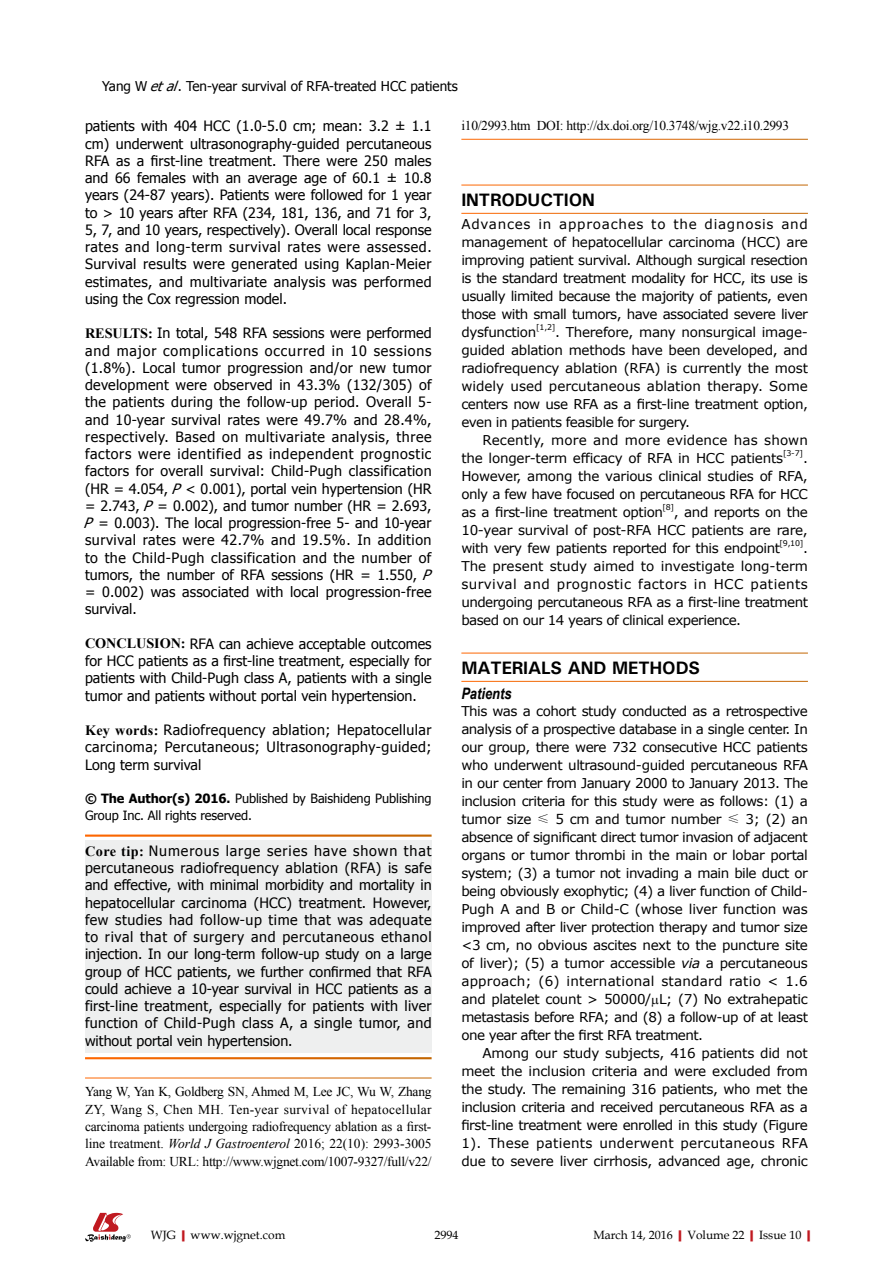
<style>
.page{position:relative;width:893px;height:1263px;background:#fff}
.page>*{position:absolute;margin:0;border:0;box-sizing:border-box;transform-origin:0 0}
.t1{font:700 18px "Univers";letter-spacing:-.01em;color:#000}
.t2{font:italic 700 15.75px "Arial Narrow";color:#000}
.t3{font:14.25px/17.2px "Tahoma";letter-spacing:.02em;color:#000;text-align:justify}
.t4{font:13.5px/18px "Verdana";letter-spacing:-.035em;color:#000;text-align:justify}
.t5{font:13.5px/17.2px "Times New Roman";letter-spacing:-.02em;color:#000;text-align:justify}
.t6{font:13.5px "Verdana";letter-spacing:-.015em;color:#000}
.t7{font:13.5px "Tahoma";color:#000}
.t8{font:13.5px "Verdana";color:#000}
.t9{font:13.5px "Verdana";letter-spacing:.015em;color:#000}
.t10{font:13.5px "Verdana";letter-spacing:.02em;color:#000}
.t11{font:13.5px "Verdana";letter-spacing:.005em;color:#000}
.t12{font:12.75px/17.2px "Tahoma";letter-spacing:-.005em;color:#000}
.t13{font:12px "Book Antiqua";color:#000}
.t14{font:7.8px "Verdana";color:#000}
.s1{font-style:italic}
.s2{font-family:"Times New Roman";font-weight:700}
.s3{font-weight:700}
.s4{font-family:"Sim Sun";font-size:12px}
.s5{font-weight:700;color:#c01920}
</style>
<div class="page">
<div style="left:85px;top:841px;width:347px;height:212px;background:#eeefef"></div>
<svg style="left:85px;top:1213px;width:46px;height:29px"></svg>
<p class="t7" style="left:102px;top:77px;width:357px">Yang W <span class="s1">etal</span>. Ten-year survival of RFA-treated HCC patients</p>
<p class="t3" style="left:85px;top:117px;width:348px">patients with 404 HCC (1.0-5.0 cm; mean: 3.2 ± 1.1 cm) underwent ultrasonography-guided percutaneous RFA as a first-line treatment. There were 250 males and 66 females with an average age of 60.1 ± 10.8 years (24-87 years). Patients were followed for 1 year to &gt; 10 years after RFA (234, 181, 136, and 71 for 3, 5, 7, and 10 years, respectively). Overall local response rates and long-term survival rates were assessed.<br>Survival results were generated using Kaplan-Meier estimates, and multivariate analysis was performed using the Cox regression model.</p>
<p class="t3" style="left:83px;top:324px;width:354px;text-align:left"><span class="s2">RESULTS:</span> In total, 548 RFA sessions were performed and major complications occurred in 10 sessions (1.8%). Local tumor progression and/or new tumor development were observed in 43.3% (132/305) of the patients during the follow-up period. Overall 5- and 10-year survival rates were 49.7% and 28.4%, respectively. Based on multivariate analysis, three factors were identified as independent prognostic factors for overall survival: Child-Pugh classification (HR = 4.054, <span class="s1">P</span>&lt; 0.001), portal vein hypertension (HR = 2.743, <span class="s1">P</span>= 0.002), and tumor number (HR = 2.693, <span class="s1">P</span>= 0.003). The local progression-free 5- and 10-year survival rates were 42.7% and 19.5%. In addition to the Child-Pugh classification and the number of tumors, the number of RFA sessions (HR = 1.550, <span class="s1">P </span>= 0.002) was associated with local progression-free survival.</p>
<p class="t3" style="left:85px;top:634px;width:348px"><span class="s2">CONCLUSION:</span> RFA can achieve acceptable outcomes for HCC patients as a first-line treatment, especially for patients with Child-Pugh class A, patients with a single tumor and patients without portal vein hypertension.</p>
<p class="t3" style="left:85px;top:721px;width:348px"><span class="s2">Key words:</span> Radiofrequency ablation; Hepatocellular carcinoma; Percutaneous; Ultrasonography-guided; Long term survival</p>
<p class="t12" style="left:85px;top:789px;width:348px"><span class="s3">© The Author(s) 2016.</span> Published by Baishideng Publishing<br>Group Inc. All rights reserved.</p>
<p class="t3" style="left:85px;top:841px;width:348px"><span class="s2">Core tip:</span> Numerous large series have shown that percutaneous radiofrequency ablation (RFA) is safe and effective, with minimal morbidity and mortality in hepatocellular carcinoma (HCC) treatment. However, few studies had follow-up time that was adequate to rival that of surgery and percutaneous ethanol injection. In our long-term follow-up study on a large group of HCC patients, we further confirmed that RFA could achieve a 10-year survival in HCC patients as a first-line treatment, especially for patients with liver function of Child-Pugh class A, a single tumor, and without portal vein hypertension.</p>
<p class="t5" style="left:85px;top:1083px;width:348px">Yang W, Yan K, Goldberg SN, Ahmed M, Lee JC, Wu W, Zhang ZY, Wang S, Chen MH. Ten-year survival of hepatocellular carcinoma patients undergoing radiofrequency ablation as a first&shy;line treatment. <span class="s1">World J Gastroenterol</span> 2016; 22(10): 2993-3005<br>Available from: URL: http://www.wjgnet.com/1007-9327/full/v22/</p>
<p class="t5" style="left:461px;top:117px;width:329px">i10/2993.htm DOI: http://dx.doi.org/10.3748/wjg.v22.i10.2993</p>
<p class="t1" style="left:461px;top:188px;width:135px">INTRODUCTION</p>
<p class="t4" style="left:461px;top:215px;width:348px">Advances in approaches to the diagnosis and management of hepatocellular carcinoma (HCC) are improving patient survival. Although surgical resection is the standard treatment modality for HCC, its use is usually limited because the majority of patients, even those with small tumors, have associated severe liver dysfunction</p>
<p class="t14" style="left:536px;top:322px;width:21px">[1,2]</p>
<p class="t4" style="left:555px;top:323px;width:254px">. Therefore, many nonsurgical image-</p>
<p class="t4" style="left:461px;top:341px;width:348px">guided ablation methods have been developed, and</p>
<p class="t6" style="left:461px;top:359px;width:348px">radiofrequency ablation (RFA) is currently the most</p>
<p class="t8" style="left:461px;top:377px;width:348px">widely used percutaneous ablation therapy. Some</p>
<p class="t4" style="left:461px;top:395px;width:348px">centers now use RFA as a first-line treatment option,</p>
<p class="t4" style="left:461px;top:413px;width:230px">even in patients feasible for surgery.</p>
<p class="t11" style="left:483px;top:431px;width:327px">Recently, more and more evidence has shown</p>
<p class="t4" style="left:461px;top:449px;width:323px">the longer-term efficacy of RFA in HCC patients</p>
<p class="t14" style="left:783px;top:448px;width:22px">[3-7]</p>
<p class="t4" style="left:461px;top:449px;width:348px;text-indent:342px">.<br>However, among the various clinical studies of RFA, only a few have focused on percutaneous RFA for HCC as a first-line treatment option</p>
<p class="t14" style="left:663px;top:502px;width:13px">[8]</p>
<p class="t4" style="left:461px;top:503px;width:348px;text-indent:213px">, and reports on the 10-year survival of post-RFA HCC patients are rare, with very few patients reported for this endpoint</p>
<p class="t14" style="left:780px;top:538px;width:25px">[9,10]</p>
<p class="t4" style="left:461px;top:539px;width:348px;text-indent:342px">.<br>The present study aimed to investigate long-term survival and prognostic factors in HCC patients undergoing percutaneous RFA as a first-line treatment based on our 14 years of clinical experience.</p>
<p class="t1" style="left:461px;top:656px;width:240px">MATERIALS AND METHODS</p>
<p class="t2" style="left:461px;top:681px;width:52px">Patients</p>
<p class="t4" style="left:461px;top:701px;width:348px">This was a cohort study conducted as a retrospective</p>
<p class="t4" style="left:461px;top:719px;width:348px">analysis of a prospective database in a single center. In</p>
<p class="t4" style="left:461px;top:737px;width:348px">our group, there were 732 consecutive HCC patients</p>
<p class="t4" style="left:461px;top:755px;width:348px">who underwent ultrasound-guided percutaneous RFA</p>
<p class="t4" style="left:461px;top:773px;width:348px">in our center from January 2000 to January 2013. The</p>
<p class="t4" style="left:461px;top:791px;width:348px">inclusion criteria for this study were as follows: (1) a</p>
<p class="t4" style="left:461px;top:809px;width:348px">tumor size <span class="s4">≤</span> 5 cm and tumor number <span class="s4">≤</span> 3; (2) an</p>
<p class="t4" style="left:461px;top:827px;width:348px">absence of significant direct tumor invasion of adjacent</p>
<p class="t4" style="left:461px;top:845px;width:348px">organs or tumor thrombi in the main or lobar portal</p>
<p class="t4" style="left:461px;top:863px;width:348px">system; (3) a tumor not invading a main bile duct or</p>
<p class="t4" style="left:461px;top:881px;width:348px">being obviously exophytic; (4) a liver function of Child-</p>
<p class="t6" style="left:461px;top:900px;width:348px">Pugh A and B or Child-C (whose liver function was</p>
<p class="t4" style="left:461px;top:917px;width:348px">improved after liver protection therapy and tumor size</p>
<p class="t4" style="left:461px;top:935px;width:348px">&lt;3 cm, no obvious ascites next to the puncture site</p>
<p class="t4" style="left:461px;top:953px;width:348px">of liver); (5) a tumor accessible <span class="s1">via</span> a percutaneous</p>
<p class="t9" style="left:461px;top:972px;width:348px">approach; (6) international standard ratio &lt; 1.6</p>
<p class="t4" style="left:461px;top:989px;width:348px">and platelet count &gt; 50000/ l; (7) No extrahepatic</p>
<p class="t4" style="left:461px;top:1007px;width:348px">metastasis before RFA; and (8) a follow-up of at least</p>
<p class="t4" style="left:461px;top:1025px;width:243px">one year after the first RFA treatment.</p>
<p class="t6" style="left:483px;top:1044px;width:327px">Among our study subjects, 416 patients did not</p>
<p class="t6" style="left:461px;top:1062px;width:348px">meet the inclusion criteria and were excluded from</p>
<p class="t4" style="left:461px;top:1079px;width:348px">the study. The remaining 316 patients, who met the</p>
<p class="t4" style="left:461px;top:1097px;width:348px">inclusion criteria and received percutaneous RFA as a</p>
<p class="t4" style="left:461px;top:1115px;width:348px">first-line treatment were enrolled in this study (Figure</p>
<p class="t10" style="left:461px;top:1134px;width:348px">1). These patients underwent percutaneous RFA</p>
<p class="t4" style="left:461px;top:1151px;width:348px">due to severe liver cirrhosis, advanced age, chronic</p>
<p class="t13" style="left:151px;top:1226px;width:136px">WJG<span class="s5">|</span>www.wjgnet.com</p>
<p class="t13" style="left:434px;top:1226px;width:25px">2994</p>
<p class="t13" style="left:593px;top:1226px;width:224px">March 14, 2016<span class="s5">|</span>Volume 22<span class="s5">|</span>Issue 10<span class="s5">|</span></p>
</div>
